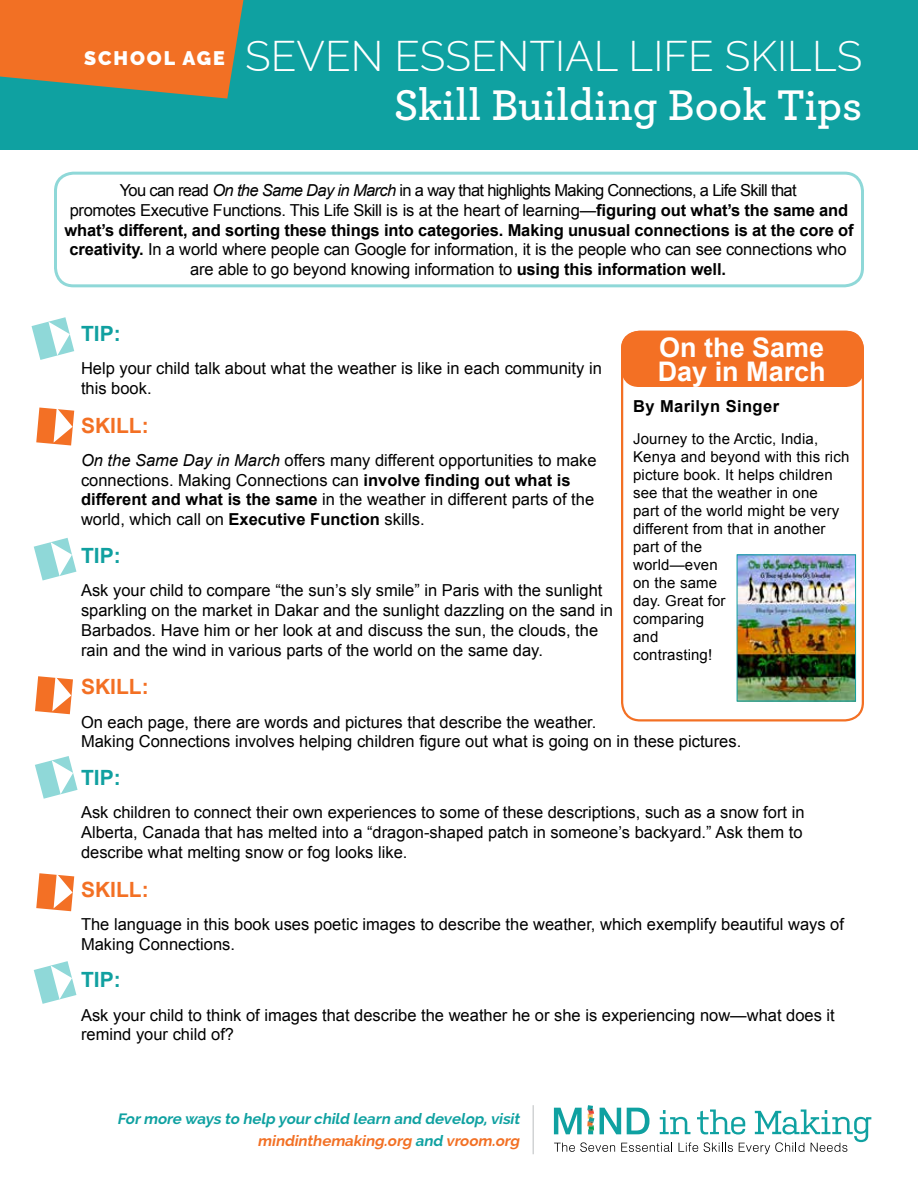
<style>
.page{position:relative;width:918px;height:1188px;background:#fff}
.page>*{position:absolute;margin:0;border:0;box-sizing:border-box;transform-origin:0 0}
.t1{font:600 45px "Archer Pro";color:#fff}
.t2{font:300 42px "Raleway";color:#fff}
.t3{font:700 27px/24px "Arial";color:#fff}
.t4{font:700 21px "Arial";color:#f37024}
.t5{font:700 21px "Arial";color:#10a0a0}
.t6{font:16.5px/19.8px "Arial";color:#000}
.t7{font:700 16.5px "Arial";letter-spacing:.025em;color:#000}
.t8{font:15px/18px "Arial";letter-spacing:.01em;color:#000}
.t9{font:italic 700 15px/22.5px "Raleway";color:#0fa1a1;text-align:right}
.s1{font-weight:900;font-size:19.5px}
.s2{font-style:italic}
.s3{font-weight:700}
.s4{color:#f27024}
</style>
<div class="page">
<svg style="left:554px;top:1105px;width:317px;height:49px"></svg>
<hr style="left:532px;top:1105px;width:2px;height:49px;background:#d1d3d4">
<div style="left:0;top:0;width:918px;height:149px;background:#0fa1a1"></div>
<svg style="left:0;top:0;width:244px;height:99px;background:#d17635"></svg>
<div style="left:54px;top:172px;width:810px;height:115px;border:3px solid #8fd8d8;border-radius:18px"></div>
<div style="left:621px;top:331px;width:243px;height:391px;border:2px solid #f37024;border-radius:18px"></div>
<img style="left:739px;top:557px;width:115px;height:142px">
<div style="left:737px;top:555px;width:119px;height:146px;border:1px solid #10a0a0"></div>
<div style="left:621px;top:331px;width:243px;height:56px;background:#f37024;border-radius:18px"></div>
<svg style="left:36px;top:408px;width:38px;height:38px"></svg>
<svg style="left:34px;top:538px;width:42px;height:42px"></svg>
<svg style="left:35px;top:676px;width:38px;height:38px"></svg>
<svg style="left:32px;top:317px;width:42px;height:43px"></svg>
<svg style="left:36px;top:873px;width:38px;height:38px"></svg>
<svg style="left:34px;top:961px;width:42px;height:43px"></svg>
<svg style="left:35px;top:756px;width:43px;height:43px"></svg>
<h2 class="t2" style="left:84px;top:32px;width:780px"><span class="s1">SCHOOL AGE</span> SEVEN ESSENTIAL LIFE SKILLS</h2>
<h1 class="t1" style="left:394px;top:72px;width:470px">Skill Building Book Tips</h1>
<p class="t6" style="left:64px;top:180px;width:791px;text-align:center">You can read <span class="s2">On the Same Day in March</span> in a way that highlights Making Connections, a Life Skill that<br>promotes Executive Functions. This Life Skill is is at the heart of learning—<span class="s3">figuring out what’s the same and what’s different, and sorting these things into categories. Making unusual connections is at the core of creativity.</span> In a world where people can Google for information, it is the people who can see connections who are able to go beyond knowing information to <span class="s3">using this information well.</span></p>
<p class="t5" style="left:81px;top:319px;width:41px">TIP:</p>
<p class="t6" style="left:81px;top:359px;width:522px">Help your child talk about what the weather is like in each community in this book.</p>
<p class="t4" style="left:81px;top:411px;width:69px">SKILL:</p>
<p class="t6" style="left:81px;top:450px;width:517px"><span class="s2">On the Same Day in March</span> offers many different opportunities to make connections. Making Connections can <span class="s3">involve finding out what is different and what is the same</span> in the weather in different parts of the world, which call on <span class="s3">Executive Function</span> skills.</p>
<p class="t5" style="left:81px;top:542px;width:41px">TIP:</p>
<p class="t6" style="left:81px;top:581px;width:533px">Ask your child to compare “the sun’s sly smile” in Paris with the sunlight sparkling on the market in Dakar and the sunlight dazzling on the sand in Barbados. Have him or her look at and discuss the sun, the clouds, the rain and the wind in various parts of the world on the same day.</p>
<p class="t4" style="left:81px;top:673px;width:69px">SKILL:</p>
<p class="t6" style="left:81px;top:712px;width:662px">On each page, there are words and pictures that describe the weather.<br>Making Connections involves helping children figure out what is going on in these pictures.</p>
<p class="t5" style="left:81px;top:764px;width:41px">TIP:</p>
<p class="t6" style="left:81px;top:803px;width:725px">Ask children to connect their own experiences to some of these descriptions, such as a snow fort in<br>Alberta, Canada that has melted into a “dragon-shaped patch in someone’s backyard.” Ask them to describe what melting snow or fog looks like.</p>
<p class="t4" style="left:81px;top:875px;width:69px">SKILL:</p>
<p class="t6" style="left:81px;top:914px;width:765px">The language in this book uses poetic images to describe the weather, which exemplify beautiful ways of<br>Making Connections.</p>
<p class="t5" style="left:81px;top:966px;width:41px">TIP:</p>
<p class="t6" style="left:81px;top:1005px;width:755px">Ask your child to think of images that describe the weather he or she is experiencing now—what does it remind your child of?</p>
<h3 class="t3" style="left:658px;top:336px;width:170px">On the Same<br>Day in March</h3>
<p class="t7" style="left:633px;top:395px;width:147px">By Marilyn Singer</p>
<p class="t8" style="left:633px;top:430px;width:218px">Journey to the Arctic, India,<br>Kenya and beyond with this rich picture book. It helps children see that the weather in one<br>part of the world might be very different from that in another part of the<br>world—even<br>on the same<br>day. Great for<br>comparing<br>and<br>contrasting!</p>
<p class="t9" style="left:117px;top:1107px;width:407px">Formore ways to help yourchild learn and develop,visit <span class="s4">mindinthemaking.org</span> and <span class="s4">vroom.org</span></p>
</div>
